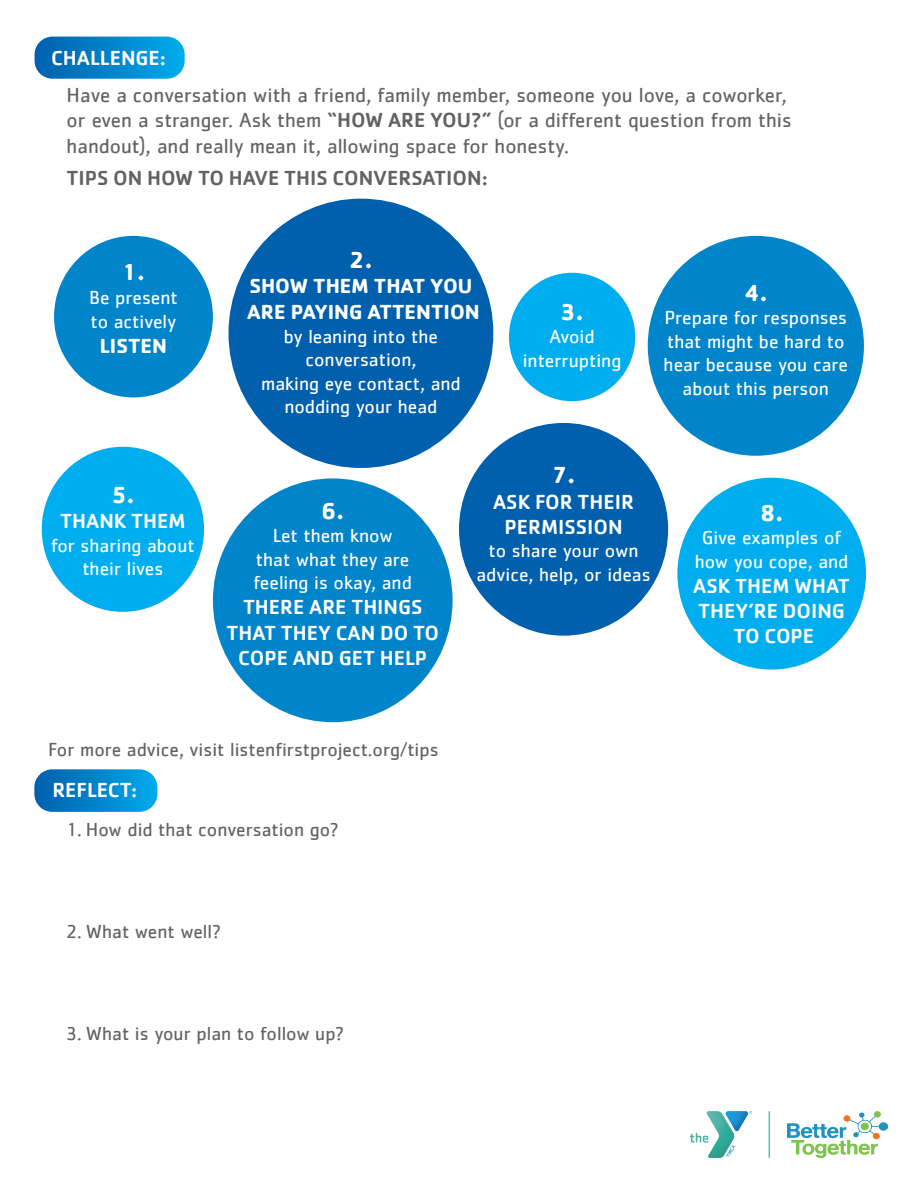
<style>
.page{position:relative;width:918px;height:1188px;background:#fff}
.page>*{position:absolute;margin:0;border:0;box-sizing:border-box;transform-origin:0 0}
.t1{font:700 24px "Cachet";color:#fff}
.t2{font:21px/25.2px "Cachet";color:#636366}
.t3{font:500 21px/25.2px "Cachet";color:#fff;text-align:center}
.t4{font:700 21px/25.8px "Cachet";color:#fff}
.t5{font:500 21px "Cachet";color:#636366}
.t6{font:19.5px/23.4px "Cachet";color:#fff;text-align:center}
.t7{font:19.5px "Cachet";color:#636366}
.s1{font-weight:500}
</style>
<div class="page">
<svg style="left:35px;top:37px;width:150px;height:42px;background:#0c8ace"></svg>
<div style="left:54px;top:236px;width:159px;height:161px;background:#0084ca;border-radius:50%"></div>
<div style="left:459px;top:423px;width:209px;height:213px;background:#0160ae;border-radius:50%"></div>
<div style="left:648px;top:236px;width:216px;height:220px;background:#0084ca;border-radius:50%"></div>
<div style="left:677px;top:478px;width:189px;height:192px;background:#00aeef;border-radius:50%"></div>
<div style="left:509px;top:273px;width:126px;height:128px;background:#00aeef;border-radius:50%"></div>
<div style="left:229px;top:199px;width:264px;height:269px;background:#0160ae;border-radius:50%"></div>
<div style="left:213px;top:478px;width:240px;height:244px;background:#0084ca;border-radius:50%"></div>
<div style="left:42px;top:447px;width:162px;height:165px;background:#00aeef;border-radius:50%"></div>
<img style="left:787px;top:1111px;width:100px;height:46px">
<img style="left:690px;top:1111px;width:61px;height:47px">
<hr style="left:769px;top:1111px;width:1px;height:47px;background:#00ab95">
<svg style="left:34px;top:769px;width:123px;height:43px;background:#108cce"></svg>
<p class="t3" style="left:51px;top:45px;width:116px">CHALLENGE:</p>
<p class="t2" style="left:67px;top:82px;width:727px">Have a conversation with a friend, family member, someone you love, a coworker, or even a stranger. Ask them <span class="s1">“HOW ARE YOU?”</span> (or a different question from this handout), and really mean it, allowing space for honesty.</p>
<p class="t5" style="left:67px;top:165px;width:423px">TIPS ON HOW TO HAVE THIS CONVERSATION:</p>
<p class="t1" style="left:122px;top:257px;width:24px">1.</p>
<p class="t6" style="left:89px;top:284px;width:90px;line-height:24.6px;text-align:left">Be present to actively</p>
<p class="t4" style="left:100px;top:333px;width:69px">LISTEN</p>
<p class="t1" style="left:111px;top:479px;width:24px">5.</p>
<p class="t3" style="left:60px;top:508px;width:127px">THANK THEM</p>
<p class="t6" style="left:51px;top:533px;width:145px">for sharing about their lives</p>
<p class="t1" style="left:349px;top:245px;width:24px">2.</p>
<p class="t4" style="left:247px;top:273px;width:234px">SHOW THEM THAT YOU<br>ARE PAYING ATTENTION</p>
<p class="t6" style="left:261px;top:324px;width:201px">by leaning into the conversation,<br>making eye contact, and nodding your head</p>
<p class="t1" style="left:561px;top:296px;width:24px">3.</p>
<p class="t6" style="left:523px;top:325px;width:100px">Avoid interrupting</p>
<p class="t1" style="left:744px;top:277px;width:24px">4.</p>
<p class="t6" style="left:664px;top:306px;width:186px">Prepare for responses that might be hard to hear because you care about this person</p>
<p class="t1" style="left:321px;top:495px;width:24px">6.</p>
<p class="t6" style="left:254px;top:524px;width:160px">Let them know that what they are feeling is okay, and</p>
<p class="t3" style="left:226px;top:594px;width:214px">THERE ARE THINGS<br>THAT THEY CAN DO TO<br>COPE AND GET HELP</p>
<p class="t1" style="left:552px;top:460px;width:24px">7.</p>
<p class="t3" style="left:493px;top:488px;width:142px">ASK FOR THEIR<br>PERMISSION</p>
<p class="t6" style="left:476px;top:539px;width:176px">to share your own advice, help, or ideas</p>
<p class="t1" style="left:760px;top:497px;width:24px">8.</p>
<p class="t6" style="left:695px;top:526px;width:155px">Give examples of how you cope, and</p>
<p class="t3" style="left:693px;top:573px;width:158px">ASK THEM WHAT<br>THEY’RE DOING<br>TO COPE</p>
<p class="t7" style="left:48px;top:738px;width:392px">For more advice, visit listenfirstproject.org/tips</p>
<p class="t3" style="left:52px;top:777px;width:86px">REFLECT:</p>
<p class="t7" style="left:66px;top:818px;width:275px">1. How did that conversation go?</p>
<p class="t7" style="left:66px;top:920px;width:157px">2. What went well?</p>
<p class="t7" style="left:66px;top:1022px;width:280px">3. What is your plan to follow up?</p>
</div>
